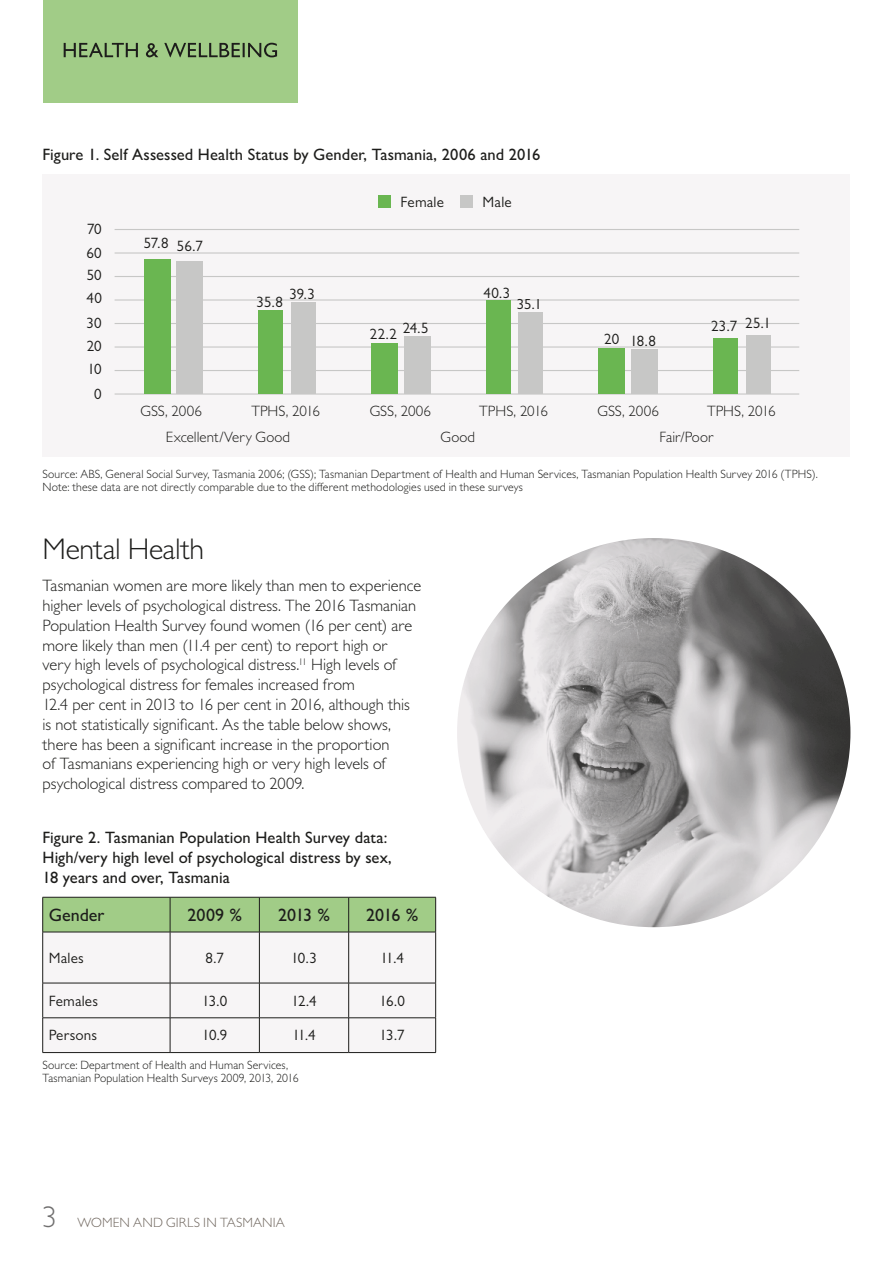
<style>
.page{position:relative;width:893px;height:1263px;background:#fff}
.page>*{position:absolute;margin:0;border:0;box-sizing:border-box;transform-origin:0 0}
.H2{font:300 30px "Gill Sans MT Pro";letter-spacing:-.015em;color:#1d1d1b}
.t1{font:300 30px "Gill Sans MT Pro";color:#706f6f}
.H3{font:500 18px "Gill Sans MT Pro";letter-spacing:.005em;color:#1d1d1b}
.body{font:300 16.5px/19.8px "Gill Sans MT Pro";color:#1d1d1b}
.body-2{font:500 16.5px/19.8px "Gill Sans MT Pro";letter-spacing:.005em;color:#1d1d1b}
.H3-2{font:15px/23.1px "Gill Sans MT Pro";letter-spacing:.01em;color:#1d1d1b}
.t2{font:300 15px "Gill Sans MT Pro";letter-spacing:.005em;color:#1d1d1b}
.t3{font:14.55px "Gill Sans MT Pro";color:#1d1d1b}
.t4{font:300 13.5px "Gill Sans MT Pro";letter-spacing:.01em;color:#726961}
.body-3{font:300 12px/13.5px "Gill Sans MT Pro";letter-spacing:.015em;color:#1d1d1b}
.H3-3{font:300 12px/13.5px "Gill Sans MT Pro";letter-spacing:.015em;color:#1d1d1b}
</style>
<div class="page">
<div style="left:43px;top:0;width:255px;height:103px;background:#a1cc87"></div>
<svg style="left:64px;top:43px;width:213px;height:14px"></svg>
<div style="left:43px;top:898px;width:392px;height:34px;background:#a1cc87"></div>
<div style="left:43px;top:933px;width:392px;height:119px;background:#f7f5f6"></div>
<hr style="left:43px;top:897px;width:127px;height:1px;background:#1d1d1b">
<hr style="left:42px;top:897px;width:1px;height:35px;background:#1d1d1b">
<hr style="left:170px;top:897px;width:89px;height:1px;background:#1d1d1b">
<hr style="left:170px;top:897px;width:1px;height:35px;background:#1d1d1b">
<hr style="left:259px;top:897px;width:90px;height:1px;background:#1d1d1b">
<hr style="left:259px;top:897px;width:1px;height:35px;background:#1d1d1b">
<hr style="left:349px;top:897px;width:87px;height:1px;background:#1d1d1b">
<hr style="left:348px;top:897px;width:1px;height:35px;background:#1d1d1b">
<hr style="left:435px;top:897px;width:1px;height:35px;background:#1d1d1b">
<hr style="left:43px;top:932px;width:127px;height:1px;background:#1d1d1b">
<hr style="left:42px;top:932px;width:1px;height:51px;background:#1d1d1b">
<hr style="left:170px;top:932px;width:89px;height:1px;background:#1d1d1b">
<hr style="left:170px;top:932px;width:1px;height:51px;background:#1d1d1b">
<hr style="left:259px;top:932px;width:90px;height:1px;background:#1d1d1b">
<hr style="left:259px;top:932px;width:1px;height:51px;background:#1d1d1b">
<hr style="left:349px;top:932px;width:87px;height:1px;background:#1d1d1b">
<hr style="left:348px;top:932px;width:1px;height:51px;background:#1d1d1b">
<hr style="left:435px;top:932px;width:1px;height:51px;background:#1d1d1b">
<hr style="left:43px;top:983px;width:127px;height:1px;background:#1d1d1b">
<hr style="left:42px;top:983px;width:1px;height:34px;background:#1d1d1b">
<hr style="left:170px;top:983px;width:89px;height:1px;background:#1d1d1b">
<hr style="left:170px;top:983px;width:1px;height:34px;background:#1d1d1b">
<hr style="left:259px;top:983px;width:90px;height:1px;background:#1d1d1b">
<hr style="left:259px;top:983px;width:1px;height:34px;background:#1d1d1b">
<hr style="left:349px;top:983px;width:87px;height:1px;background:#1d1d1b">
<hr style="left:348px;top:983px;width:1px;height:34px;background:#1d1d1b">
<hr style="left:435px;top:983px;width:1px;height:34px;background:#1d1d1b">
<hr style="left:43px;top:1017px;width:127px;height:1px;background:#1d1d1b">
<hr style="left:42px;top:1018px;width:1px;height:34px;background:#1d1d1b">
<hr style="left:170px;top:1017px;width:89px;height:1px;background:#1d1d1b">
<hr style="left:170px;top:1018px;width:1px;height:34px;background:#1d1d1b">
<hr style="left:259px;top:1017px;width:90px;height:1px;background:#1d1d1b">
<hr style="left:259px;top:1018px;width:1px;height:34px;background:#1d1d1b">
<hr style="left:349px;top:1017px;width:87px;height:1px;background:#1d1d1b">
<hr style="left:348px;top:1018px;width:1px;height:34px;background:#1d1d1b">
<hr style="left:435px;top:1018px;width:1px;height:34px;background:#1d1d1b">
<hr style="left:43px;top:1052px;width:127px;height:1px;background:#1d1d1b">
<hr style="left:170px;top:1052px;width:89px;height:1px;background:#1d1d1b">
<hr style="left:259px;top:1052px;width:90px;height:1px;background:#1d1d1b">
<hr style="left:349px;top:1052px;width:87px;height:1px;background:#1d1d1b">
<img style="left:457px;top:538px;width:393px;height:389px">
<div style="left:43px;top:174px;width:807px;height:283px;background:#f7f5f6"></div>
<div style="left:378px;top:195px;width:12px;height:12px;background:#6ab651"></div>
<div style="left:460px;top:195px;width:12px;height:12px;background:#c7c7c6"></div>
<hr style="left:115px;top:393px;width:684px;height:2px;background:#c7c7c6">
<hr style="left:115px;top:370px;width:684px;height:1px;background:#c7c7c6">
<hr style="left:115px;top:346px;width:684px;height:2px;background:#c7c7c6">
<hr style="left:115px;top:323px;width:684px;height:1px;background:#c7c7c6">
<hr style="left:115px;top:299px;width:684px;height:2px;background:#c7c7c6">
<hr style="left:115px;top:276px;width:684px;height:1px;background:#c7c7c6">
<hr style="left:115px;top:252px;width:684px;height:2px;background:#c7c7c6">
<hr style="left:115px;top:229px;width:684px;height:1px;background:#c7c7c6">
<div style="left:713px;top:338px;width:25px;height:56px;background:#6ab651"></div>
<div style="left:599px;top:348px;width:26px;height:46px;background:#6ab651"></div>
<div style="left:486px;top:301px;width:24px;height:93px;background:#6ab651"></div>
<div style="left:371px;top:343px;width:27px;height:51px;background:#6ab651"></div>
<div style="left:259px;top:311px;width:24px;height:83px;background:#6ab651"></div>
<div style="left:144px;top:260px;width:26px;height:134px;background:#6ab651"></div>
<div style="left:746px;top:335px;width:24px;height:59px;background:#c7c7c6"></div>
<div style="left:631px;top:350px;width:26px;height:44px;background:#c7c7c6"></div>
<div style="left:519px;top:312px;width:24px;height:82px;background:#c7c7c6"></div>
<div style="left:404px;top:337px;width:26px;height:57px;background:#c7c7c6"></div>
<div style="left:291px;top:302px;width:25px;height:92px;background:#c7c7c6"></div>
<div style="left:177px;top:262px;width:26px;height:132px;background:#c7c7c6"></div>
<p class="body-2" style="left:43px;top:144px;width:499px">Figure 1. Self Assessed Health Status by Gender, Tasmania, 2006 and 2016</p>
<p class="H3-2" style="left:401px;top:190px;width:45px">Female</p>
<p class="H3-2" style="left:87px;top:216px;width:17px;line-height:24.6px">70<br>60</p>
<p class="H3-2" style="left:86px;top:263px;width:17px">50<br>40</p>
<p class="H3-2" style="left:87px;top:311px;width:17px;text-align:justify">30<br>20<br>10</p>
<p class="H3-2" style="left:94px;top:382px;width:9px">0</p>
<p class="H3-2" style="left:483px;top:190px;width:31px">Male</p>
<p class="H3-2" style="left:144px;top:232px;width:26px">57.8</p>
<p class="H3-2" style="left:177px;top:234px;width:28px">56.7</p>
<p class="H3-2" style="left:483px;top:282px;width:28px">40.3</p>
<p class="H3-2" style="left:289px;top:282px;width:27px">39.3</p>
<p class="H3-2" style="left:257px;top:290px;width:28px">35.8</p>
<p class="t3" style="left:517px;top:295px;width:27px">35.1</p>
<p class="H3-2" style="left:403px;top:316px;width:28px">24.5</p>
<p class="H3-2" style="left:370px;top:323px;width:28px">22.2</p>
<p class="H3-2" style="left:604px;top:328px;width:17px">20</p>
<p class="H3-2" style="left:630px;top:329px;width:27px">18.8</p>
<p class="H3-2" style="left:711px;top:315px;width:28px">23.7</p>
<p class="H3-2" style="left:745px;top:311px;width:27px">25.1</p>
<p class="t2" style="left:140px;top:402px;width:63px">GSS, 2006</p>
<p class="t2" style="left:251px;top:402px;width:70px">TPHS, 2016</p>
<p class="t2" style="left:370px;top:402px;width:63px">GSS, 2006</p>
<p class="t2" style="left:479px;top:402px;width:70px">TPHS, 2016</p>
<p class="t2" style="left:598px;top:402px;width:63px">GSS, 2006</p>
<p class="t2" style="left:707px;top:402px;width:70px">TPHS, 2016</p>
<p class="t2" style="left:166px;top:428px;width:126px">Excellent/Very Good</p>
<p class="t2" style="left:441px;top:428px;width:36px">Good</p>
<p class="t2" style="left:659px;top:428px;width:56px">Fair/Poor</p>
<p class="body-3" style="left:43px;top:467px;width:777px">Source: ABS, General Social Survey, Tasmania 2006; (GSS); Tasmanian Department of Health and Human Services, Tasmanian Population Health Survey 2016 (TPHS).<br>Note: these data are not directly comparable due to the different methodologies used in these surveys</p>
<p class="H2" style="left:43px;top:530px;width:163px">Mental Health</p>
<p class="body" style="left:43px;top:575px;width:380px">Tasmanian women are more likely than men to experience higher levels of psychological distress. The 2016 Tasmanian Population Health Survey found women (16 per cent) are more likely than men (11.4 per cent) to report high or<br>very high levels of psychological distress.<sup>11</sup> High levels of psychological distress for females increased from<br>12.4 per cent in 2013 to 16 per cent in 2016, although this is not statistically significant. As the table below shows, there has been a significant increase in the proportion<br>of Tasmanians experiencing high or very high levels of psychological distress compared to 2009.</p>
<p class="body-2" style="left:43px;top:827px;width:351px">Figure 2. Tasmanian Population Health Survey data:<br>High/very high level of psychological distress by sex,<br>18 years and over, Tasmania</p>
<p class="H3" style="left:49px;top:904px;width:57px">Gender</p>
<p class="H3" style="left:187px;top:904px;width:56px">2009 %</p>
<p class="H3" style="left:278px;top:904px;width:53px">2013 %</p>
<p class="H3" style="left:366px;top:904px;width:54px">2016 %</p>
<p class="H3-2" style="left:49px;top:946px;width:37px">Males</p>
<p class="H3-2" style="left:205px;top:946px;width:20px">8.7</p>
<p class="H3-2" style="left:291px;top:946px;width:28px">10.3</p>
<p class="H3-2" style="left:380px;top:946px;width:25px">11.4</p>
<p class="H3-2" style="left:49px;top:989px;width:51px">Females</p>
<p class="H3-2" style="left:202px;top:989px;width:27px">13.0</p>
<p class="H3-2" style="left:291px;top:989px;width:27px">12.4</p>
<p class="H3-2" style="left:379px;top:989px;width:27px">16.0</p>
<p class="H3-2" style="left:49px;top:1023px;width:50px">Persons</p>
<p class="H3-2" style="left:202px;top:1023px;width:27px">10.9</p>
<p class="H3-2" style="left:292px;top:1023px;width:25px">11.4</p>
<p class="H3-2" style="left:380px;top:1023px;width:27px">13.7</p>
<p class="H3-3" style="left:43px;top:1058px;width:258px">Source: Department of Health and Human Services,<br>Tasmanian Population Health Surveys 2009, 2013, 2016</p>
<h1 class="t1" style="left:43px;top:1198px;width:16px">3</h1>
<p class="t4" style="left:77px;top:1214px;width:209px">WOMEN AND GIRLS IN TASMANIA</p>
</div>
